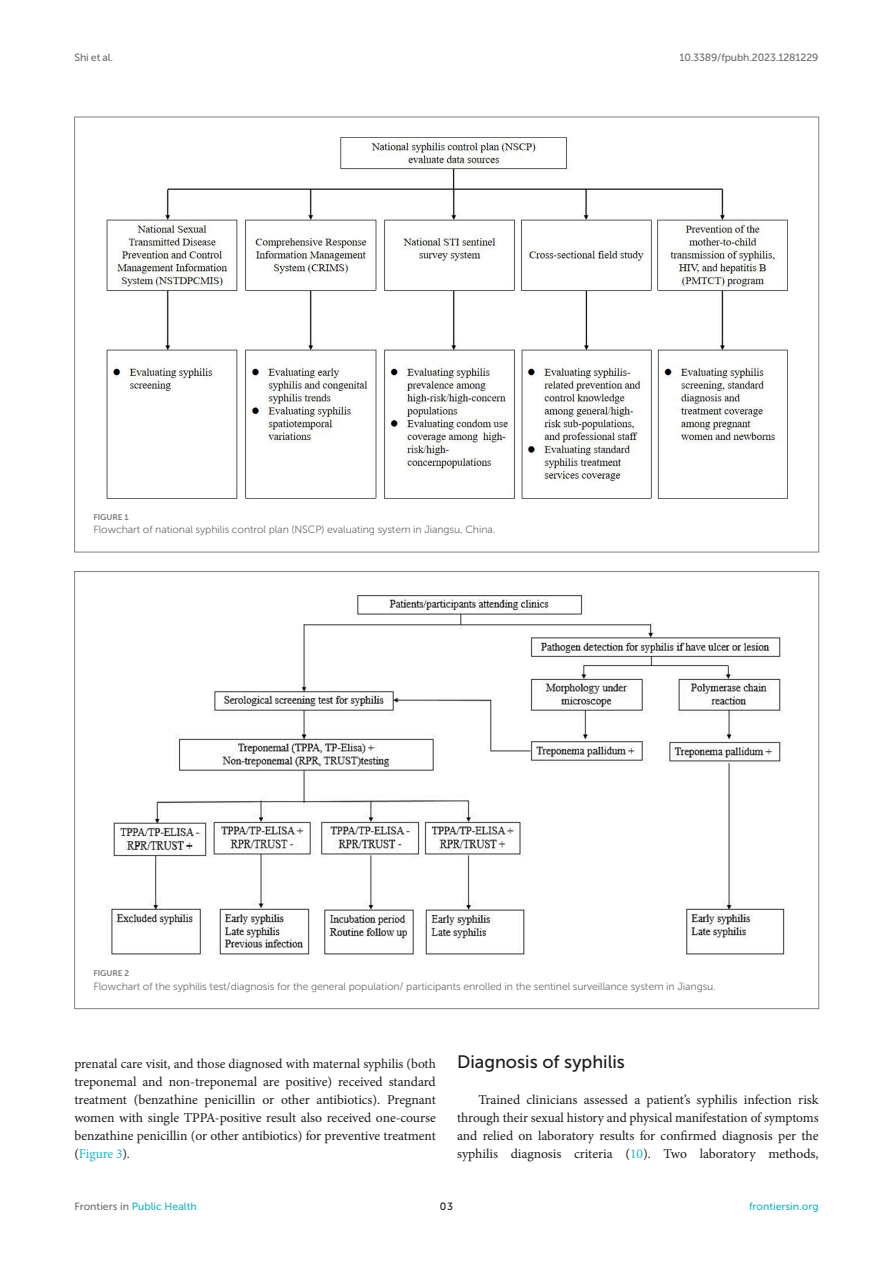
<style>
.page{position:relative;width:893px;height:1263px;background:#fff}
.page>*{position:absolute;margin:0;border:0;box-sizing:border-box;transform-origin:0 0}
.HEAD_2{font:18px "Museo Sans 500";color:#1b1c1b}
.TEXT{font:13.5px/18px "Minion Pro";letter-spacing:-.01em;color:#1b1c1b;text-align:justify}
.TEXT_FLUSH{font:13.5px/18px "Minion Pro";letter-spacing:-.005em;color:#1b1c1b;text-align:justify}
.FIG_LEG{font:10.5px "Museo Sans 300";letter-spacing:-.01em;color:#706f70}
.t1{font:10.5px "Museo Sans 500";color:#1db5c3}
.t2{font:10.5px "Museo Sans 500";letter-spacing:-.015em;color:#706f70}
.t3{font:10.5px "Museo Sans 500";color:#1b1c1b}
.FIG_HD{font:8.25px "Museo Sans 700";letter-spacing:-.01em;color:#7e7f7f}
.s1{color:#1db5c3}
.s2{color:#706f70}
</style>
<div class="page">
<img style="left:106px;top:137px;width:682px;height:362px">
<img style="left:106px;top:593px;width:680px;height:362px">
<p class="t2" style="left:74px;top:51px;width:40px">Shi et al.</p>
<p class="t2" style="left:679px;top:51px;width:141px">10.3389/fpubh.2023.1281229</p>
<p class="FIG_HD" style="left:94px;top:512px;width:37px">FIGURE 1</p>
<p class="FIG_LEG" style="left:94px;top:524px;width:403px">Flowchart of national syphilis control plan (NSCP) evaluating system in Jiangsu, China.</p>
<p class="FIG_HD" style="left:94px;top:969px;width:37px">FIGURE 2</p>
<p class="FIG_LEG" style="left:94px;top:980px;width:624px">Flowchart of the syphilis test/diagnosis for the general population/ participants enrolled in the sentinel surveillance system in Jiangsu.</p>
<p class="TEXT" style="left:74px;top:1055px;width:363px">prenatal care visit, and those diagnosed with maternal syphilis (both treponemal and non-treponemal are positive) received standard treatment (benzathine penicillin or other antibiotics). Pregnant women with single TPPA-positive result also received one-course benzathine penicillin (or other antibiotics) for preventive treatment (<span class="s1">Figure 3</span>).</p>
<p class="HEAD_2" style="left:457px;top:1052px;width:169px">Diagnosis of syphilis</p>
<p class="TEXT_FLUSH" style="left:457px;top:1091px;width:363px;text-indent:21px">Trained clinicians assessed a patient’s syphilis infection risk through their sexual history and physical manifestation of symptoms and relied on laboratory results for confirmed diagnosis per the syphilis diagnosis criteria (<span class="s1">10</span>). Two laboratory methods,</p>
<p class="t1" style="left:74px;top:1200px;width:124px"><span class="s2">Frontiers in</span> Public Health</p>
<p class="t3" style="left:440px;top:1200px;width:15px">03</p>
<p class="t1" style="left:749px;top:1200px;width:71px">frontiersin.org</p>
</div>
